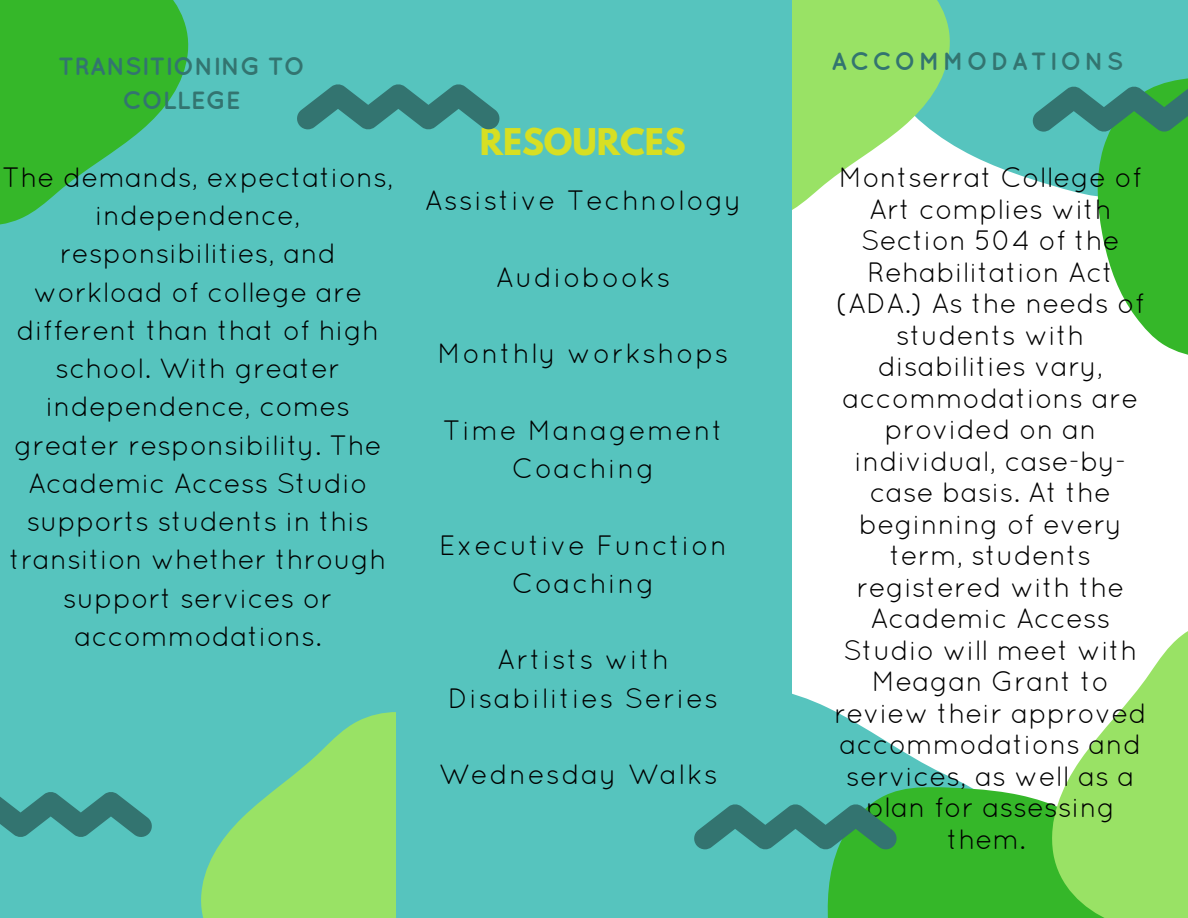
<style>
.page{position:relative;width:1188px;height:918px;background:#fff}
.page>*{position:absolute;margin:0;border:0;box-sizing:border-box;transform-origin:0 0}
.t1{font:700 32.7px "League Spartan";color:#d7df23}
.t2{font:28.05px/31.5px "Quicksand";color:#000;text-align:center}
.t3{font:28.05px/38.2px "Quicksand";letter-spacing:.05em;color:#000;text-align:center}
.t4{font:700 24.9px/33.8px "Quicksand";color:#337470;text-align:center}
.t5{font:700 24.9px "Quicksand";letter-spacing:.12em;color:#337470}
</style>
<div class="page">
<div style="left:982px;top:0;width:206px;height:180px;background:#56c4be"></div>
<svg style="left:792px;top:0;width:190px;height:210px;fill:#99e265"></svg>
<svg style="left:792px;top:693px;width:42px;height:18px"></svg>
<svg style="left:792px;top:711px;width:240px;height:207px"></svg>
<svg style="left:1032px;top:631px;width:156px;height:287px;fill:#99e265"></svg>
<div style="left:0;top:0;width:397px;height:918px;background:#56c4be"></div>
<svg style="left:201px;top:712px;width:195px;height:206px;fill:#99e265"></svg>
<div style="left:396px;top:0;width:396px;height:918px;background:#56c4be"></div>
<svg style="left:1034px;top:1px;width:154px;height:354px"></svg>
<svg style="left:0;top:0;width:189px;height:225px;fill:#35b729"></svg>
<svg style="left:1033px;top:87px;width:155px;height:45px"></svg>
<svg style="left:694px;top:804px;width:203px;height:45px"></svg>
<svg style="left:297px;top:84px;width:203px;height:45px"></svg>
<svg style="left:0;top:792px;width:152px;height:45px"></svg>
<p class="t4" style="left:58px;top:49px;width:248px">TRANSITIONING TO<br>COLLEGE</p>
<p class="t2" style="left:2px;top:157px;width:393px;line-height:38.2px">The demands, expectations, independence, responsibilities, and workload of college are different than that of high school. With greater independence, comes greater responsibility. The<br>Academic Access Studio supports students in this transition whether through support services or accommodations.</p>
<p class="t1" style="left:480px;top:126px;width:208px">RESOURCES</p>
<p class="t3" style="left:425px;top:181px;width:319px">Assistive Technology</p>
<p class="t3" style="left:496px;top:257px;width:176px">Audiobooks</p>
<p class="t3" style="left:438px;top:334px;width:293px">Monthly workshops</p>
<p class="t3" style="left:443px;top:410px;width:282px">Time Management<br>Coaching</p>
<p class="t3" style="left:439px;top:525px;width:290px">Executive Function<br>Coaching</p>
<p class="t3" style="left:448px;top:640px;width:272px">Artists with<br>Disabilities Series</p>
<p class="t3" style="left:439px;top:755px;width:281px">Wednesday Walks</p>
<p class="t5" style="left:831px;top:46px;width:294px">ACCOMMODATIONS</p>
<p class="t2" style="left:834px;top:161px;width:314px">Montserrat College of<br>Art complies with<br>Section 504 of the<br>Rehabilitation Act (ADA.) As the needs of students with disabilities vary, accommodations are provided on an individual, case-by&shy;case basis. At the beginning of every term, students registered with the<br>Academic Access<br>Studio will meet with<br>Meagan Grant to review their approved accommodations and services, as well as a plan for assessing them.</p>
</div>
